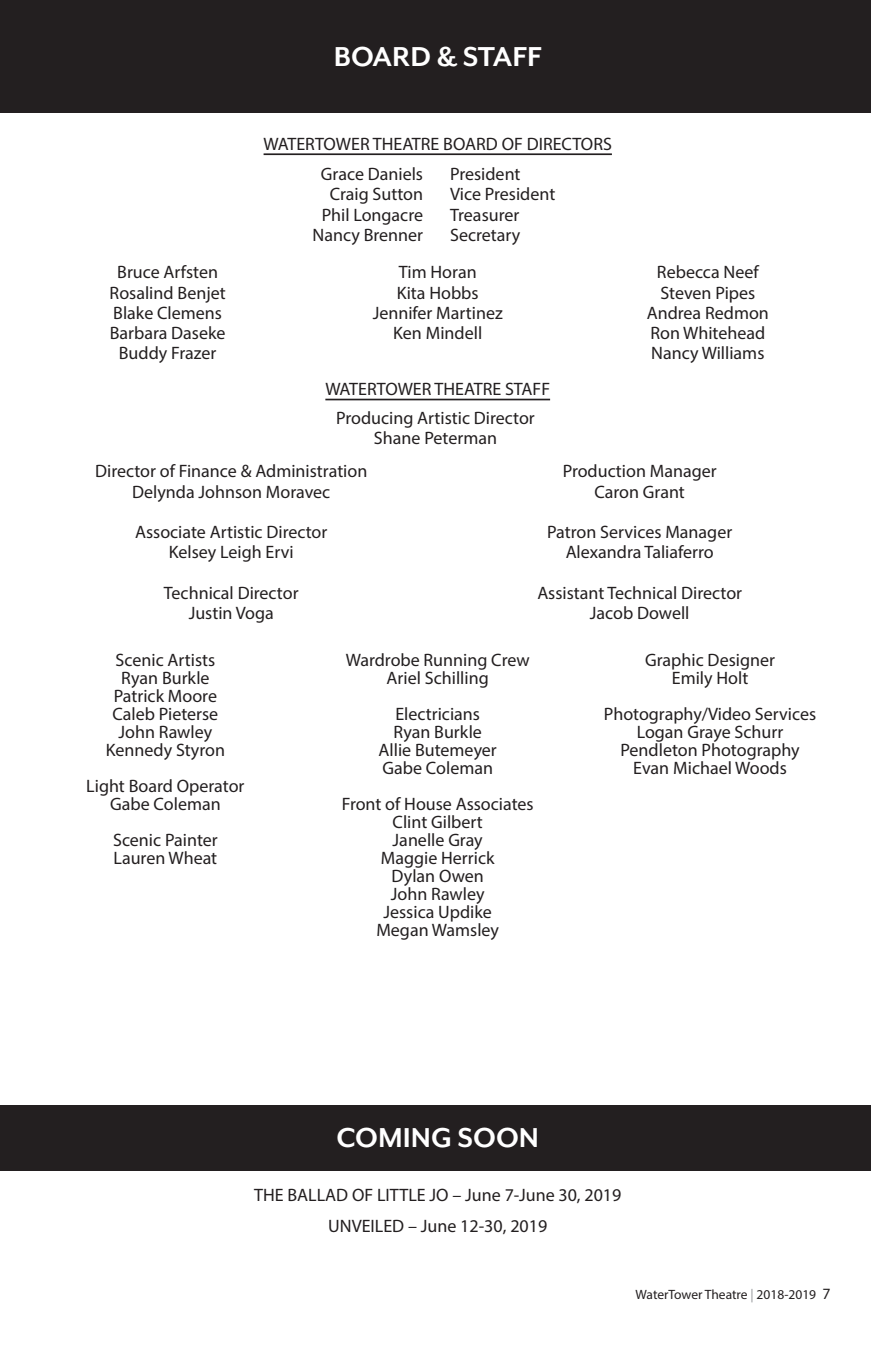
<style>
.page{position:relative;width:871px;height:1357px;background:#fff}
.page>*{position:absolute;margin:0;border:0;box-sizing:border-box;transform-origin:0 0}
.t1{font:700 31.5px "Mr Eaves Mod OT";color:#fff}
.t2{font:18px/18px "Myriad Pro";color:#231f20;text-align:center}
.t3{font:13.5px "Myriad Pro";color:#231f20}
.s1{color:#939598}
.s2{font-size:15.75px}
</style>
<div class="page">
<div style="left:0;top:0;width:871px;height:112px;background:#231f20"></div>
<div style="left:0;top:1105px;width:871px;height:65px;background:#231f20"></div>
<hr style="left:264px;top:153px;width:348px;height:2px;background:#231f20">
<hr style="left:325px;top:399px;width:225px;height:1px;background:#231f20">
<h1 class="t1" style="left:334px;top:40px;width:209px">BOARD &amp; STAFF</h1>
<p class="t2" style="left:321px;top:128px;width:292px;line-height:30.4px;text-align:left;text-indent:-57px">WATERTOWER THEATRE BOARD OF DIRECTORS<br>Grace Daniels</p>
<p class="t2" style="left:450px;top:165px;width:72px">President</p>
<p class="t2" style="left:330px;top:185px;width:95px">Craig Sutton</p>
<p class="t2" style="left:450px;top:185px;width:107px">Vice President</p>
<p class="t2" style="left:322px;top:205px;width:103px">Phil Longacre</p>
<p class="t2" style="left:450px;top:205px;width:71px">Treasurer</p>
<p class="t2" style="left:312px;top:226px;width:112px">Nancy Brenner</p>
<p class="t2" style="left:450px;top:226px;width:72px">Secretary</p>
<p class="t2" style="left:110px;top:262px;width:118px;line-height:20.2px">Bruce Arfsten<br>Rosalind Benjet<br>Blake Clemens<br>Barbara Daseke<br>Buddy Frazer</p>
<p class="t2" style="left:373px;top:262px;width:132px;line-height:20.2px">Tim Horan<br>Kita Hobbs<br>Jennifer Martinez<br>Ken Mindell</p>
<p class="t2" style="left:647px;top:262px;width:124px;line-height:20.2px">Rebecca Neef<br>Steven Pipes<br>Andrea Redmon<br>Ron Whitehead<br>Nancy Williams</p>
<p class="t2" style="left:325px;top:380px;width:226px">WATERTOWER THEATRE STAFF</p>
<p class="t2" style="left:336px;top:407px;width:200px;line-height:20.2px">Producing Artistic Director<br>Shane Peterman</p>
<p class="t2" style="left:95px;top:461px;width:274px;line-height:20.2px">Director of Finance &amp; Administration<br>Delynda Johnson Moravec</p>
<p class="t2" style="left:135px;top:522px;width:194px;line-height:20.2px">Associate Artistic Director<br>Kelsey Leigh Ervi</p>
<p class="t2" style="left:164px;top:582px;width:136px;line-height:20.2px">Technical Director<br>Justin Voga</p>
<p class="t2" style="left:563px;top:461px;width:155px;line-height:20.2px">Production Manager<br>Caron Grant</p>
<p class="t2" style="left:547px;top:522px;width:187px;line-height:20.2px">Patron Services Manager<br>Alexandra Taliaferro</p>
<p class="t2" style="left:537px;top:582px;width:206px;line-height:20.2px">Assistant Technical Director<br>Jacob Dowell</p>
<p class="t2" style="left:106px;top:650px;width:121px">Scenic Artists<br>Ryan Burkle<br>Patrick Moore<br>Caleb Pieterse<br>John Rawley<br>Kennedy Styron</p>
<p class="t2" style="left:86px;top:776px;width:160px">Light Board Operator<br>Gabe Coleman</p>
<p class="t2" style="left:113px;top:830px;width:106px;text-align:left">Scenic Painter<br>Lauren Wheat</p>
<p class="t2" style="left:346px;top:650px;width:185px">Wardrobe Running Crew<br>Ariel Schilling</p>
<p class="t2" style="left:378px;top:704px;width:120px">Electricians<br>Ryan Burkle<br>Allie Butemeyer<br>Gabe Coleman</p>
<p class="t2" style="left:342px;top:794px;width:193px">Front of House Associates<br>Clint Gilbert<br>Janelle Gray<br>Maggie Herrick<br>Dylan Owen<br>John Rawley<br>Jessica Updike<br>Megan Wamsley</p>
<p class="t2" style="left:645px;top:650px;width:131px">Graphic Designer<br>Emily Holt</p>
<p class="t2" style="left:604px;top:704px;width:214px">Photography/Video Services<br>Logan Graye Schurr<br>Pendleton Photography<br>Evan Michael Woods</p>
<h1 class="t1" style="left:336px;top:1120px;width:204px">COMING SOON</h1>
<p class="t2" style="left:254px;top:1179px;width:369px;line-height:30.4px">THE BALLAD OF LITTLE JO – June 7-June 30, 2019<br>UNVEILED – June 12-30, 2019</p>
<p class="t3" style="left:635px;top:1286px;width:196px">WaterTower Theatre <span class="s1">|</span> 2018-2019 <span class="s2">7</span></p>
</div>
